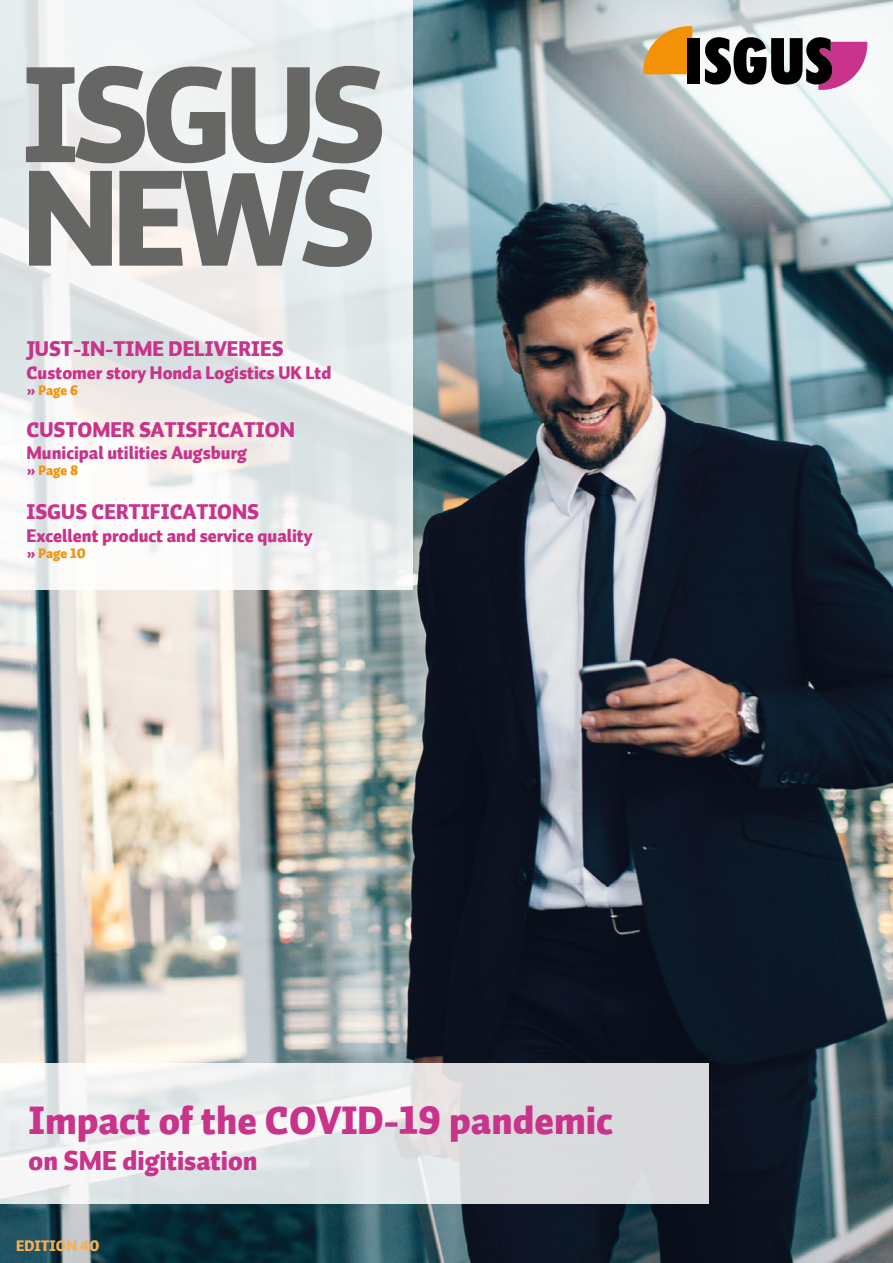
<style>
.page{position:relative;width:893px;height:1263px;background:#fff}
.page>*{position:absolute;margin:0;border:0;box-sizing:border-box;transform-origin:0 0}
.t1{font:135px/103.5px "Auto 1 Black LF";letter-spacing:-.05em;color:#666665}
.t2{font:39px "Auto 1 Black LF";color:#c9338b}
.t3{font:27px "Auto 1 Black LF";color:#c9338b}
.t4{font:21px "Auto 1 Black LF";color:#c9338b}
.t5{font:18px "Auto 1 Black LF";color:#c9338b}
.t6{font:15px "Auto 1 Black LF";color:#f8af54}
.t7{font:13.5px "Auto 1 Black LF";color:#f39207}
.s1{color:#c9338b}
</style>
<div class="page">
<img style="left:0;top:0;width:893px;height:1263px">
<svg style="left:0;top:1063px;width:709px;height:141px"></svg>
<svg style="left:0;top:0;width:412px;height:590px"></svg>
<svg style="left:468px;top:0;width:425px;height:267px"></svg>
<svg style="left:643px;top:26px;width:49px;height:48px;background:#eaa034"></svg>
<div style="left:687px;top:38px;width:13px;height:46px;background:#000"></div>
<svg style="left:705px;top:37px;width:162px;height:53px"></svg>
<h1 class="t1" style="left:22px;top:69px;width:365px">ISGUS<br>NEWS</h1>
<p class="t4" style="left:26px;top:335px;width:259px">JUST-IN-TIME DELIVERIES</p>
<p class="t5" style="left:26px;top:361px;width:306px">Customer story Honda Logistics UK Ltd</p>
<p class="t7" style="left:26px;top:382px;width:53px"><span class="s1">»</span> Page 6</p>
<p class="t4" style="left:26px;top:415px;width:270px">CUSTOMER SATISFICATION</p>
<p class="t5" style="left:26px;top:441px;width:222px">Municipal utilities Augsburg</p>
<p class="t7" style="left:26px;top:462px;width:53px"><span class="s1">»</span> Page 8</p>
<p class="t4" style="left:26px;top:498px;width:234px">ISGUS CERTIFICATIONS</p>
<p class="t5" style="left:26px;top:523px;width:288px">Excellent product and service quality</p>
<p class="t7" style="left:26px;top:544px;width:61px"><span class="s1">»</span> Page 10</p>
<h2 class="t2" style="left:29px;top:1095px;width:586px">Impact of the COVID-19 pandemic</h2>
<h3 class="t3" style="left:29px;top:1143px;width:230px">on SME digitisation</h3>
<p class="t6" style="left:16px;top:1236px;width:85px">EDITION 40</p>
</div>
